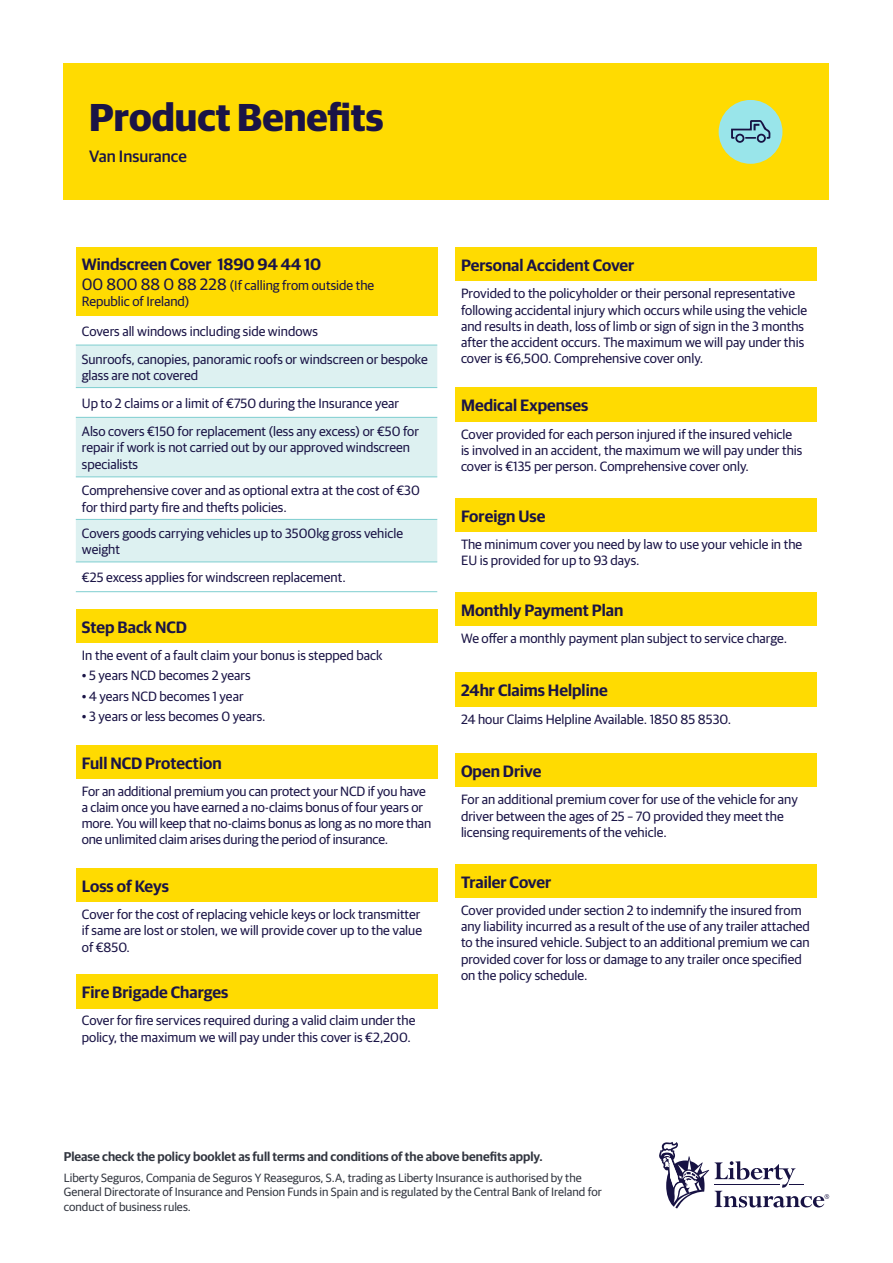
<style>
.page{position:relative;width:893px;height:1263px;background:#fff}
.page>*{position:absolute;margin:0;border:0;box-sizing:border-box;transform-origin:0 0}
.t1{font:700 39px "Guardian Sans";color:#1a1446}
.LIB_H2{font:600 16.5px "Guardian Sans";color:#1a1446}
.t2{font:500 16.5px "Guardian Sans";color:#1a1446}
.LIB_body_copy{font:13.5px/16.2px "Guardian Sans";color:#1a1446}
.LIB_H2-2{font:13.5px/16.2px "Guardian Sans";color:#1a1446}
.t3{font:600 12.75px "Guardian Sans";color:#323640}
.t4{font:12px/14.4px "Guardian Sans";color:#323640}
.s1{font-size:16.5px}
</style>
<div class="page">
<div style="left:64px;top:64px;width:765px;height:136px;background:#ffdb01"></div>
<div style="left:76px;top:609px;width:361px;height:34px;background:#ffdb01"></div>
<div style="left:76px;top:745px;width:361px;height:34px;background:#ffdb01"></div>
<div style="left:76px;top:868px;width:361px;height:34px;background:#ffdb01"></div>
<div style="left:76px;top:975px;width:361px;height:34px;background:#ffdb01"></div>
<div style="left:455px;top:248px;width:361px;height:34px;background:#ffdb01"></div>
<div style="left:455px;top:388px;width:361px;height:34px;background:#ffdb01"></div>
<div style="left:455px;top:498px;width:361px;height:34px;background:#ffdb01"></div>
<div style="left:455px;top:673px;width:361px;height:34px;background:#ffdb01"></div>
<div style="left:455px;top:754px;width:361px;height:34px;background:#ffdb01"></div>
<div style="left:455px;top:864px;width:361px;height:34px;background:#ffdb01"></div>
<div style="left:455px;top:592px;width:361px;height:34px;background:#ffdb01"></div>
<div style="left:76px;top:247px;width:361px;height:68px;background:#ffdb01"></div>
<svg style="left:76px;top:346px;width:361px;height:215px;fill:#ddf1f1"></svg>
<hr style="left:76px;top:345px;width:361px;height:1px;background:#7eced0">
<hr style="left:76px;top:387px;width:361px;height:1px;background:#7eced0">
<hr style="left:76px;top:417px;width:361px;height:1px;background:#7eced0">
<hr style="left:76px;top:476px;width:361px;height:1px;background:#7eced0">
<hr style="left:76px;top:519px;width:361px;height:1px;background:#7eced0">
<hr style="left:76px;top:561px;width:361px;height:1px;background:#7eced0">
<hr style="left:76px;top:591px;width:361px;height:1px;background:#7eced0">
<div style="left:719px;top:100px;width:63px;height:64px;background:#99e5ea;border-radius:50%"></div>
<svg style="left:731px;top:120px;width:39px;height:23px"></svg>
<svg style="left:659px;top:1142px;width:50px;height:66px"></svg>
<svg style="left:715px;top:1161px;width:114px;height:46px"></svg>
<p class="t1" style="left:89px;top:88px;width:296px">Product Benefits</p>
<p class="t2" style="left:89px;top:144px;width:99px">Van Insurance</p>
<p class="LIB_H2" style="left:82px;top:252px;width:241px">Windscreen Cover 1890 94 44 10</p>
<p class="LIB_H2-2" style="left:82px;top:276px;width:294px"><span class="s1">00 800 88 0 88 228</span> (If calling from outside the<br>Republic of Ireland)</p>
<p class="LIB_body_copy" style="left:82px;top:322px;width:238px">Covers all windows including side windows</p>
<p class="LIB_body_copy" style="left:82px;top:350px;width:348px">Sunroofs, canopies, panoramic roofs or windscreen or bespoke glass are not covered</p>
<p class="LIB_body_copy" style="left:82px;top:394px;width:319px">Up to 2 claims or a limit of €750 during the Insurance year</p>
<p class="LIB_body_copy" style="left:82px;top:422px;width:339px">Also covers €150 for replacement (less any excess) or €50 for repair if work is not carried out by our approved windscreen specialists</p>
<p class="LIB_body_copy" style="left:82px;top:482px;width:340px">Comprehensive cover and as optional extra at the cost of €30 for third party fire and thefts policies.</p>
<p class="LIB_body_copy" style="left:82px;top:524px;width:323px">Covers goods carrying vehicles up to 3500kg gross vehicle weight</p>
<p class="LIB_body_copy" style="left:82px;top:568px;width:266px">€25 excess applies for windscreen replacement.</p>
<p class="LIB_H2" style="left:82px;top:615px;width:107px">Step Back NCD</p>
<p class="LIB_body_copy" style="left:82px;top:646px;width:302px">In the event of a fault claim your bonus is stepped back</p>
<p class="LIB_body_copy" style="left:82px;top:666px;width:170px">• 5 years NCD becomes 2 years</p>
<p class="LIB_body_copy" style="left:82px;top:687px;width:163px">• 4 years NCD becomes 1 year</p>
<p class="LIB_body_copy" style="left:82px;top:707px;width:185px">• 3 years or less becomes 0 years.</p>
<p class="LIB_H2" style="left:82px;top:751px;width:141px">Full NCD Protection</p>
<p class="LIB_body_copy" style="left:82px;top:782px;width:351px">For an additional premium you can protect your NCD if you have a claim once you have earned a no-claims bonus of four years or more. You will keep that no-claims bonus as long as no more than one unlimited claim arises during the period of insurance.</p>
<p class="LIB_H2" style="left:82px;top:874px;width:89px">Loss of Keys</p>
<p class="LIB_body_copy" style="left:82px;top:905px;width:342px">Cover for the cost of replacing vehicle keys or lock transmitter if same are lost or stolen, we will provide cover up to the value of €850.</p>
<p class="LIB_H2" style="left:82px;top:980px;width:148px">Fire Brigade Charges</p>
<p class="LIB_body_copy" style="left:82px;top:1012px;width:335px">Cover for fire services required during a valid claim under the policy, the maximum we will pay under this cover is €2,200.</p>
<p class="LIB_H2" style="left:461px;top:253px;width:175px">Personal Accident Cover</p>
<p class="LIB_body_copy" style="left:461px;top:284px;width:348px">Provided to the policyholder or their personal representative following accidental injury which occurs while using the vehicle and results in death, loss of limb or sign of sign in the 3 months after the accident occurs. The maximum we will pay under this cover is €6,500. Comprehensive cover only.</p>
<p class="LIB_H2" style="left:461px;top:394px;width:129px">Medical Expenses</p>
<p class="LIB_body_copy" style="left:461px;top:425px;width:343px">Cover provided for each person injured if the insured vehicle is involved in an accident, the maximum we will pay under this cover is €135 per person. Comprehensive cover only.</p>
<p class="LIB_H2" style="left:461px;top:504px;width:86px">Foreign Use</p>
<p class="LIB_body_copy" style="left:461px;top:535px;width:343px">The minimum cover you need by law to use your vehicle in the<br>EU is provided for up to 93 days.</p>
<p class="LIB_H2" style="left:461px;top:598px;width:164px">Monthly Payment Plan</p>
<p class="LIB_body_copy" style="left:461px;top:629px;width:328px">We offer a monthly payment plan subject to service charge.</p>
<p class="LIB_H2" style="left:461px;top:678px;width:148px">24hr Claims Helpline</p>
<p class="LIB_body_copy" style="left:461px;top:710px;width:272px">24 hour Claims Helpline Available. 1850 85 8530.</p>
<p class="LIB_H2" style="left:461px;top:759px;width:82px">Open Drive</p>
<p class="LIB_body_copy" style="left:461px;top:790px;width:338px">For an additional premium cover for use of the vehicle for any driver between the ages of 25 – 70 provided they meet the licensing requirements of the vehicle.</p>
<p class="LIB_H2" style="left:461px;top:870px;width:92px">Trailer Cover</p>
<p class="LIB_body_copy" style="left:461px;top:901px;width:350px">Cover provided under section 2 to indemnify the insured from any liability incurred as a result of the use of any trailer attached to the insured vehicle. Subject to an additional premium we can provided cover for loss or damage to any trailer once specified on the policy schedule.</p>
<p class="t3" style="left:64px;top:1147px;width:480px">Please check the policy booklet as full terms and conditions of the above benefits apply.</p>
<p class="t4" style="left:64px;top:1169px;width:540px">Liberty Seguros, Compania de Seguros Y Reaseguros, S.A, trading as Liberty Insurance is authorised by the<br>General Directorate of Insurance and Pension Funds in Spain and is regulated by the Central Bank of Ireland for conduct of business rules.</p>
</div>
